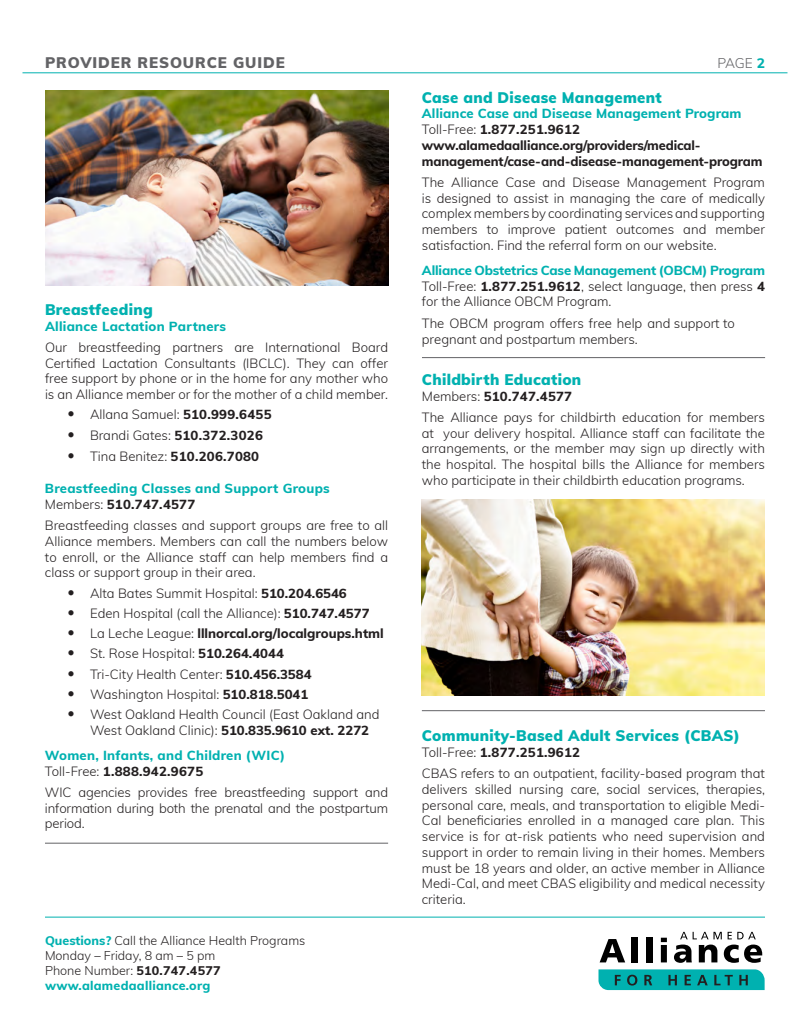
<style>
.page{position:relative;width:810px;height:1035px;background:#fff}
.page>*{position:absolute;margin:0;border:0;box-sizing:border-box;transform-origin:0 0}
.Subhead_1{font:900 15px "Muli";letter-spacing:.02em;color:#00b1b0}
.t1{font:900 15px "Muli";letter-spacing:.06em;color:#636366}
.t2{font:300 13.75px "Muli";color:#636366}
.Subhead_1-2{font:300 13.12px/15.8px "Muli";color:#231f20;text-align:justify}
.Subhead_1-3{font:800 13.12px/15.8px "Muli";letter-spacing:-.01em;color:#231f20}
.Subhead_1-4{font:800 13.12px "Muli";letter-spacing:.01em;color:#00b1b0}
.Subhead_1-5{font:800 13.12px "Muli";letter-spacing:.02em;color:#231f20}
.Subhead_1-6{font:800 13.12px "Muli";letter-spacing:-.01em;color:#00b1b0}
.t3{font:300 12.5px/15px "Muli";color:#231f20}
.s1{font-weight:800;color:#00b1b0}
.s2{font-family:"Frutiger";font-size:15px}
.s3{font-weight:800}
.s4{font-weight:300}
.s5{font-family:"Frutiger";font-weight:300;font-size:15px}
</style>
<div class="page">
<svg style="left:600px;top:939px;width:25px;height:23px"></svg>
<div style="left:632px;top:937px;width:6px;height:25px;background:#000"></div>
<div style="left:646px;top:937px;width:6px;height:25px;background:#000"></div>
<svg style="left:661px;top:938px;width:6px;height:24px"></svg>
<svg style="left:674px;top:945px;width:18px;height:18px"></svg>
<svg style="left:699px;top:945px;width:18px;height:17px"></svg>
<svg style="left:724px;top:945px;width:38px;height:18px"></svg>
<svg style="left:599px;top:969px;width:166px;height:21px;background:#0ca2a2"></svg>
<svg style="left:680px;top:932px;width:42px;height:7px"></svg>
<svg style="left:728px;top:932px;width:28px;height:7px"></svg>
<hr style="left:45px;top:917px;width:720px;height:1px;background:#00b1b0">
<hr style="left:22px;top:72px;width:766px;height:1px;background:#00b1b0">
<img style="left:45px;top:90px;width:343px;height:195px">
<hr style="left:422px;top:710px;width:343px;height:1px;background:#636366">
<hr style="left:45px;top:843px;width:343px;height:1px;background:#636366">
<img style="left:422px;top:500px;width:343px;height:195px">
<hr style="left:422px;top:357px;width:343px;height:1px;background:#636366">
<p class="t1" style="left:45px;top:51px;width:241px">PROVIDER RESOURCE GUIDE</p>
<p class="t2" style="left:717px;top:53px;width:49px">PAGE <span class="s1">2</span></p>
<p class="Subhead_1" style="left:45px;top:298px;width:109px">Breastfeeding</p>
<p class="Subhead_1-4" style="left:45px;top:316px;width:183px">Alliance Lactation Partners</p>
<p class="Subhead_1-2" style="left:45px;top:339px;width:345px">Our breastfeeding partners are International Board Certified Lactation Consultants (IBCLC). They can offer free support by phone or in the home for any mother who is an Alliance member or for the mother of a child member.</p>
<p class="Subhead_1-2" style="left:68px;top:406px;width:206px"><span class="s2">•</span> Allana Samuel: <span class="s3">510.999.6455</span></p>
<p class="Subhead_1-2" style="left:68px;top:427px;width:197px"><span class="s2">•</span> Brandi Gates: <span class="s3">510.372.3026</span></p>
<p class="Subhead_1-2" style="left:68px;top:448px;width:193px"><span class="s2">•</span> Tina Benitez: <span class="s3">510.206.7080</span></p>
<p class="Subhead_1-4" style="left:45px;top:479px;width:286px">Breastfeeding Classes and Support Groups</p>
<p class="Subhead_1-5" style="left:45px;top:494px;width:152px"><span class="s4">Members:</span> 510.747.4577</p>
<p class="Subhead_1-2" style="left:45px;top:517px;width:345px">Breastfeeding classes and support groups are free to all Alliance members. Members can call the numbers below to enroll, or the Alliance staff can help members find a class or support group in their area.</p>
<p class="Subhead_1-2" style="left:68px;top:584px;width:281px"><span class="s2">•</span> Alta Bates Summit Hospital: <span class="s3">510.204.6546</span></p>
<p class="Subhead_1-2" style="left:68px;top:605px;width:304px"><span class="s2">•</span> Eden Hospital (call the Alliance): <span class="s3">510.747.4577</span></p>
<p class="Subhead_1-3" style="left:68px;top:625px;width:318px"><span class="s5">•</span> <span class="s4">La Leche League:</span> lllnorcal.org/localgroups.html</p>
<p class="Subhead_1-2" style="left:68px;top:645px;width:218px"><span class="s2">•</span> St. Rose Hospital: <span class="s3">510.264.4044</span></p>
<p class="Subhead_1-2" style="left:68px;top:665px;width:246px"><span class="s2">•</span> Tri-City Health Center: <span class="s3">510.456.3584</span></p>
<p class="Subhead_1-2" style="left:68px;top:686px;width:242px"><span class="s2">•</span> Washington Hospital: <span class="s3">510.818.5041</span></p>
<p class="Subhead_1-2" style="left:90px;top:706px;width:291px;text-indent:-22px"><span class="s2">•</span> West Oakland Health Council (East Oakland and<br>West Oakland Clinic): <span class="s3">510.835.9610 ext. 2272</span></p>
<p class="Subhead_1-4" style="left:45px;top:746px;width:242px">Women, Infants, and Children (WIC)</p>
<p class="Subhead_1-5" style="left:45px;top:761px;width:160px"><span class="s4">Toll-Free:</span> 1.888.942.9675</p>
<p class="Subhead_1-2" style="left:45px;top:784px;width:345px">WIC agencies provides free breastfeeding support and information during both the prenatal and the postpartum period.</p>
<p class="t3" style="left:45px;top:932px;width:262px"><span class="s1">Questions?</span> Call the Alliance Health Programs<br>Monday – Friday, 8 am – 5 pm<br>Phone Number: <span class="s3">510.747.4577 </span><span class="s1">www.alamedaalliance.org</span></p>
<p class="Subhead_1" style="left:422px;top:86px;width:241px">Case and Disease Management</p>
<p class="Subhead_1-4" style="left:422px;top:104px;width:321px">Alliance Case and Disease Management Program</p>
<p class="Subhead_1-5" style="left:422px;top:120px;width:160px"><span class="s4">Toll-Free:</span> 1.877.251.9612</p>
<p class="Subhead_1-3" style="left:422px;top:137px;width:342px">www.alamedaalliance.org/providers/medical&shy;management/case-and-disease-management-program</p>
<p class="Subhead_1-2" style="left:422px;top:174px;width:345px">The Alliance Case and Disease Management Program is designed to assist in managing the care of medically complex members by coordinating services and supporting members to improve patient outcomes and member satisfaction. Find the referral form on our website.</p>
<p class="Subhead_1-6" style="left:422px;top:261px;width:345px">Alliance Obstetrics Case Management (OBCM) Program</p>
<p class="Subhead_1-2" style="left:422px;top:277px;width:345px">Toll-Free: <span class="s3">1.877.251.9612</span>, select language, then press <span class="s3">4 </span>for the Alliance OBCM Program.</p>
<p class="Subhead_1-2" style="left:422px;top:315px;width:315px">The OBCM program offers free help and support to pregnant and postpartum members.</p>
<p class="Subhead_1" style="left:422px;top:368px;width:161px">Childbirth Education</p>
<p class="Subhead_1-5" style="left:422px;top:386px;width:152px"><span class="s4">Members:</span> 510.747.4577</p>
<p class="Subhead_1-2" style="left:422px;top:409px;width:345px">The Alliance pays for childbirth education for members at your delivery hospital. Alliance staff can facilitate the arrangements, or the member may sign up directly with the hospital. The hospital bills the Alliance for members who participate in their childbirth education programs.</p>
<p class="Subhead_1" style="left:422px;top:725px;width:320px">Community-Based Adult Services (CBAS)</p>
<p class="Subhead_1-5" style="left:422px;top:743px;width:160px"><span class="s4">Toll-Free:</span> 1.877.251.9612</p>
<p class="Subhead_1-2" style="left:422px;top:765px;width:345px">CBAS refers to an outpatient, facility-based program that delivers skilled nursing care, social services, therapies, personal care, meals, and transportation to eligible Medi-Cal beneficiaries enrolled in a managed care plan. This service is for at-risk patients who need supervision and support in order to remain living in their homes. Members must be 18 years and older, an active member in Alliance Medi-Cal, and meet CBAS eligibility and medical necessity criteria.</p>
</div>
